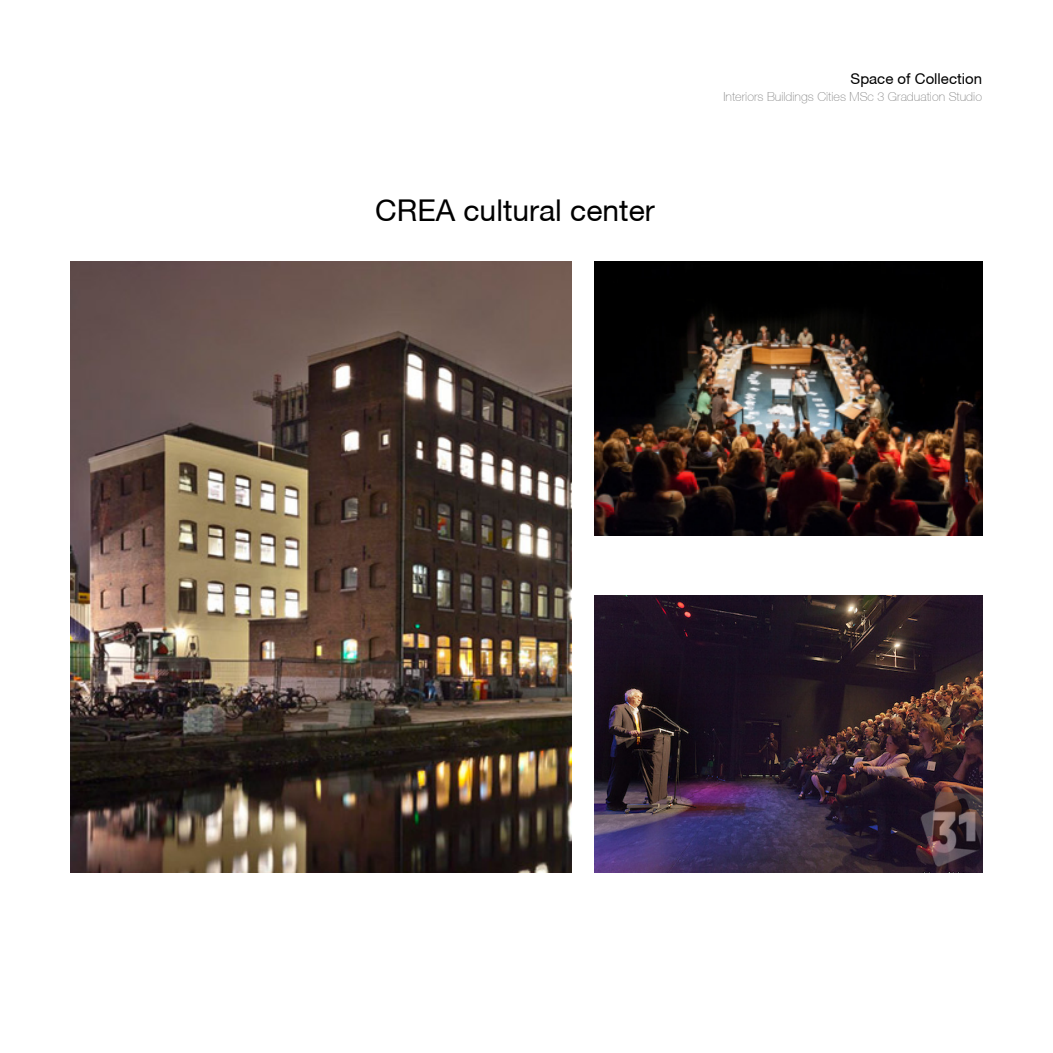
<style>
.page{position:relative;width:1053px;height:1053px;background:#fff}
.page>*{position:absolute;margin:0;border:0;box-sizing:border-box;transform-origin:0 0}
.t1{font:30px "Helvetica Neue CE";color:#000}
.t2{font:15px "Helvetica Neue CE";color:#000}
.t3{font:100 12.5px "Helvetica Neue CE";color:#898989}
</style>
<div class="page">
<img style="left:594px;top:261px;width:387px;height:274px">
<img style="left:71px;top:261px;width:500px;height:611px">
<img style="left:594px;top:595px;width:387px;height:277px">
<h1 class="t1" style="left:375px;top:192px;width:42px">CREA</h1>
<h1 class="t1" style="left:463px;top:192px;width:193px">cultural center</h1>
<p class="t2" style="left:850px;top:69px;width:133px">Space of Collection</p>
<p class="t3" style="left:723px;top:89px;width:260px">Interiors Buildings Cities MSc 3 Graduation Studio</p>
</div>
